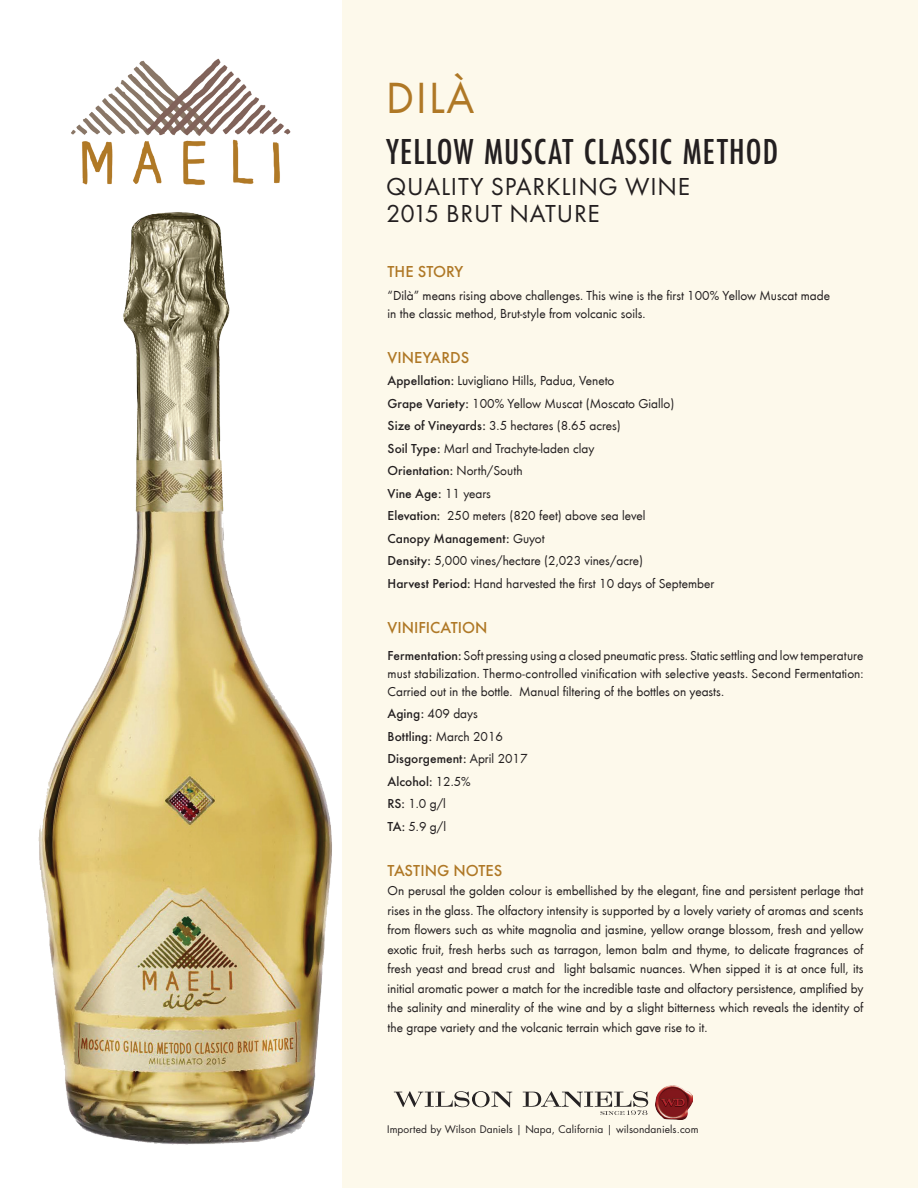
<style>
.page{position:relative;width:918px;height:1188px;background:#fff}
.page>*{position:absolute;margin:0;border:0;box-sizing:border-box;transform-origin:0 0}
.t1{font:45px "Futura Boo";color:#af7826}
.t2{font:500 37.5px "Futura PT Cond";letter-spacing:.03em;color:#231f20}
.t3{font:25.5px/27px "Futura PT";letter-spacing:.03em;color:#231f20}
.t4{font:500 16.5px "Futura";color:#af7826}
.t5{font:13.5px/19.5px "Futura Boo";color:#231f20}
.t6{font:500 13.5px/22.5px "Futura";color:#231f20}
.t7{font:10.2px "Futura Std";letter-spacing:.01em;color:#231f20}
.s1{font-family:"Futura";font-weight:500}
.s2{font-family:"Futura Boo";font-weight:400}
</style>
<div class="page">
<div style="left:342px;top:0;width:576px;height:1188px;background:#fdf9eb"></div>
<img style="left:71px;top:58px;width:220px;height:127px">
<svg style="left:394px;top:1091px;width:118px;height:16px"></svg>
<img style="left:655px;top:1086px;width:37px;height:34px">
<svg style="left:523px;top:1091px;width:125px;height:24px"></svg>
<img style="left:38px;top:212px;width:294px;height:933px">
<h1 class="t1" style="left:386px;top:71px;width:89px">DILÀ</h1>
<h2 class="t2" style="left:386px;top:129px;width:393px">YELLOW MUSCAT CLASSIC METHOD</h2>
<h3 class="t3" style="left:386px;top:173px;width:305px">QUALITY SPARKLING WINE<br>2015 BRUT NATURE</h3>
<p class="t4" style="left:388px;top:259px;width:77px">THE STORY</p>
<p class="t5" style="left:388px;top:286px;width:444px;line-height:18px">“Dilà” means rising above challenges. This wine is the first 100% Yellow Muscat made in the classic method, Brut-style from volcanic soils.</p>
<p class="t4" style="left:388px;top:345px;width:83px">VINEYARDS</p>
<p class="t5" style="left:388px;top:369px;width:288px;line-height:22.5px"><span class="s1">Appellation:</span> Luvigliano Hills, Padua, Veneto<br><span class="s1">Grape Variety:</span> 100% Yellow Muscat (Moscato Giallo)<br><span class="s1">Size of Vineyards:</span> 3.5 hectares (8.65 acres)<br><span class="s1">Soil Type:</span> Marl and Trachyte-laden clay</p>
<p class="t6" style="left:388px;top:458px;width:136px">Orientation: <span class="s2">North/South<br></span>Vine Age: <span class="s2">11 years</span></p>
<p class="t5" style="left:388px;top:506px;width:259px"><span class="s1">Elevation:</span> 250 meters (820 feet) above sea level</p>
<p class="t6" style="left:388px;top:526px;width:159px">Canopy Management: <span class="s2">Guyot</span></p>
<p class="t5" style="left:388px;top:549px;width:328px;line-height:22.5px"><span class="s1">Density:</span> 5,000 vines/hectare (2,023 vines/acre)<br><span class="s1">Harvest Period:</span> Hand harvested the first 10 days of September</p>
<p class="t4" style="left:388px;top:615px;width:101px">VINIFICATION</p>
<p class="t5" style="left:388px;top:646px;width:477px;line-height:18px;text-align:justify"><span class="s1">Fermentation:</span> Soft pressing using a closed pneumatic press. Static settling and low temperature must stabilization. Thermo-controlled vinification with selective yeasts. Second Fermentation:<br>Carried out in the bottle. Manual filtering of the bottles on yeasts.</p>
<p class="t5" style="left:388px;top:704px;width:92px"><span class="s1">Aging:</span> 409 days</p>
<p class="t6" style="left:388px;top:724px;width:141px">Bottling: <span class="s2">March 2016<br></span>Disgorgement: <span class="s2">April 2017<br></span>Alcohol: <span class="s2">12.5%</span></p>
<p class="t5" style="left:388px;top:792px;width:60px;line-height:22.5px"><span class="s1">RS:</span> 1.0 g/l<br><span class="s1">TA:</span> 5.9 g/l</p>
<p class="t4" style="left:388px;top:858px;width:116px">TASTING NOTES</p>
<p class="t5" style="left:388px;top:881px;width:477px;text-align:justify">On perusal the golden colour is embellished by the elegant, fine and persistent perlage that rises in the glass. The olfactory intensity is supported by a lovely variety of aromas and scents from flowers such as white magnolia and jasmine, yellow orange blossom, fresh and yellow exotic fruit, fresh herbs such as tarragon, lemon balm and thyme, to delicate fragrances of fresh yeast and bread crust and light balsamic nuances. When sipped it is at once full, its initial aromatic power a match for the incredible taste and olfactory persistence, amplified by the salinity and minerality of the wine and by a slight bitterness which reveals the identity of the grape variety and the volcanic terrain which gave rise to it.</p>
<p class="t7" style="left:387px;top:1122px;width:313px">Imported by Wilson Daniels | Napa, California | wilsondaniels.com</p>
</div>
